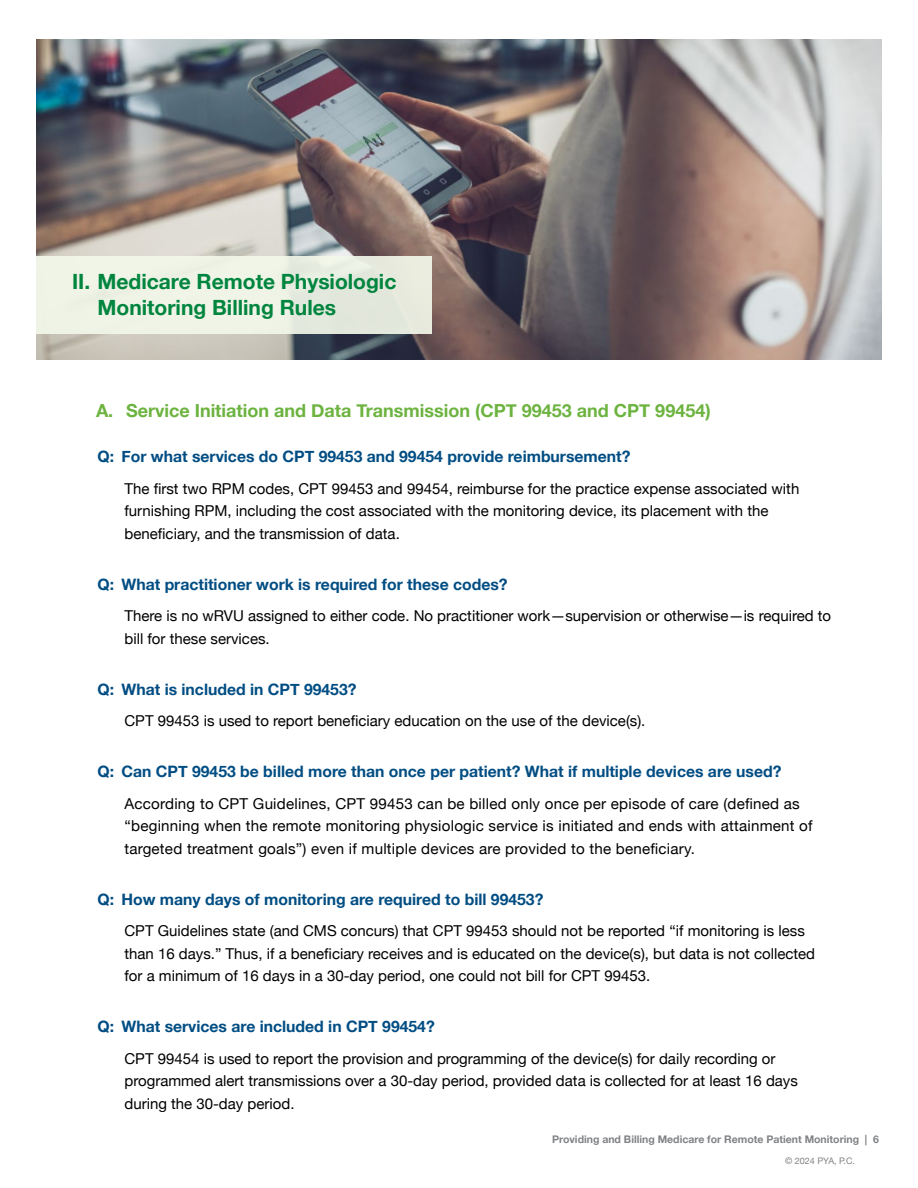
<style>
.page{position:relative;width:918px;height:1188px;background:#fff}
.page>*{position:absolute;margin:0;border:0;box-sizing:border-box;transform-origin:0 0}
.t1{font:700 21px/25.5px "Helvetica Neue";color:#00853f}
.t2{font:700 18px "Helvetica Neue";color:#6cb33f}
.t3{font:700 15.75px "Helvetica Neue";color:#004d83}
.t4{font:15px/22.5px "Helvetica Neue";color:#000}
.t5{font:700 10.5px "Helvetica Neue";color:#808285}
.t6{font:9px "Helvetica Neue";color:#808285}
</style>
<div class="page">
<img style="left:37px;top:40px;width:844px;height:319px">
<div style="left:37px;top:256px;width:395px;height:78px;background:#f3f8ea"></div>
<h1 class="t1" style="left:97px;top:270px;width:300px;text-indent:-25px">II. Medicare Remote Physiologic<br>Monitoring Billing Rules</h1>
<p class="t2" style="left:96px;top:396px;width:616px">A. Service Initiation and Data Transmission (CPT 99453 and CPT 99454)</p>
<p class="t3" style="left:98px;top:444px;width:535px">Q: For what services do CPT 99453 and 99454 provide reimbursement?</p>
<p class="t4" style="left:124px;top:478px;width:676px">The first two RPM codes, CPT 99453 and 99454, reimburse for the practice expense associated with furnishing RPM, including the cost associated with the monitoring device, its placement with the beneficiary, and the transmission of data.</p>
<p class="t3" style="left:98px;top:572px;width:412px">Q: What practitioner work is required for these codes?</p>
<p class="t4" style="left:124px;top:605px;width:708px">There is no wRVU assigned to either code. No practitioner work—supervision or otherwise—is required to bill for these services.</p>
<p class="t3" style="left:98px;top:677px;width:261px">Q: What is included in CPT 99453?</p>
<p class="t4" style="left:124px;top:710px;width:522px">CPT 99453 is used to report beneficiary education on the use of the device(s).</p>
<p class="t3" style="left:98px;top:759px;width:685px">Q: Can CPT 99453 be billed more than once per patient? What if multiple devices are used?</p>
<p class="t4" style="left:124px;top:793px;width:690px">According to CPT Guidelines, CPT 99453 can be billed only once per episode of care (defined as “beginning when the remote monitoring physiologic service is initiated and ends with attainment of targeted treatment goals”) even if multiple devices are provided to the beneficiary.</p>
<p class="t3" style="left:98px;top:887px;width:447px">Q: How many days of monitoring are required to bill 99453?</p>
<p class="t4" style="left:124px;top:920px;width:692px">CPT Guidelines state (and CMS concurs) that CPT 99453 should not be reported “if monitoring is less than 16 days.” Thus, if a beneficiary receives and is educated on the device(s), but data is not collected for a minimum of 16 days in a 30-day period, one could not bill for CPT 99453.</p>
<p class="t3" style="left:98px;top:1014px;width:339px">Q: What services are included in CPT 99454?</p>
<p class="t4" style="left:124px;top:1048px;width:675px">CPT 99454 is used to report the provision and programming of the device(s) for daily recording or programmed alert transmissions over a 30-day period, provided data is collected for at least 16 days during the 30-day period.</p>
<p class="t5" style="left:552px;top:1131px;width:328px">Providing and Billing Medicare for Remote Patient Monitoring | 6</p>
<p class="t6" style="left:785px;top:1154px;width:71px">© 2024 PYA, P.C.</p>
</div>
